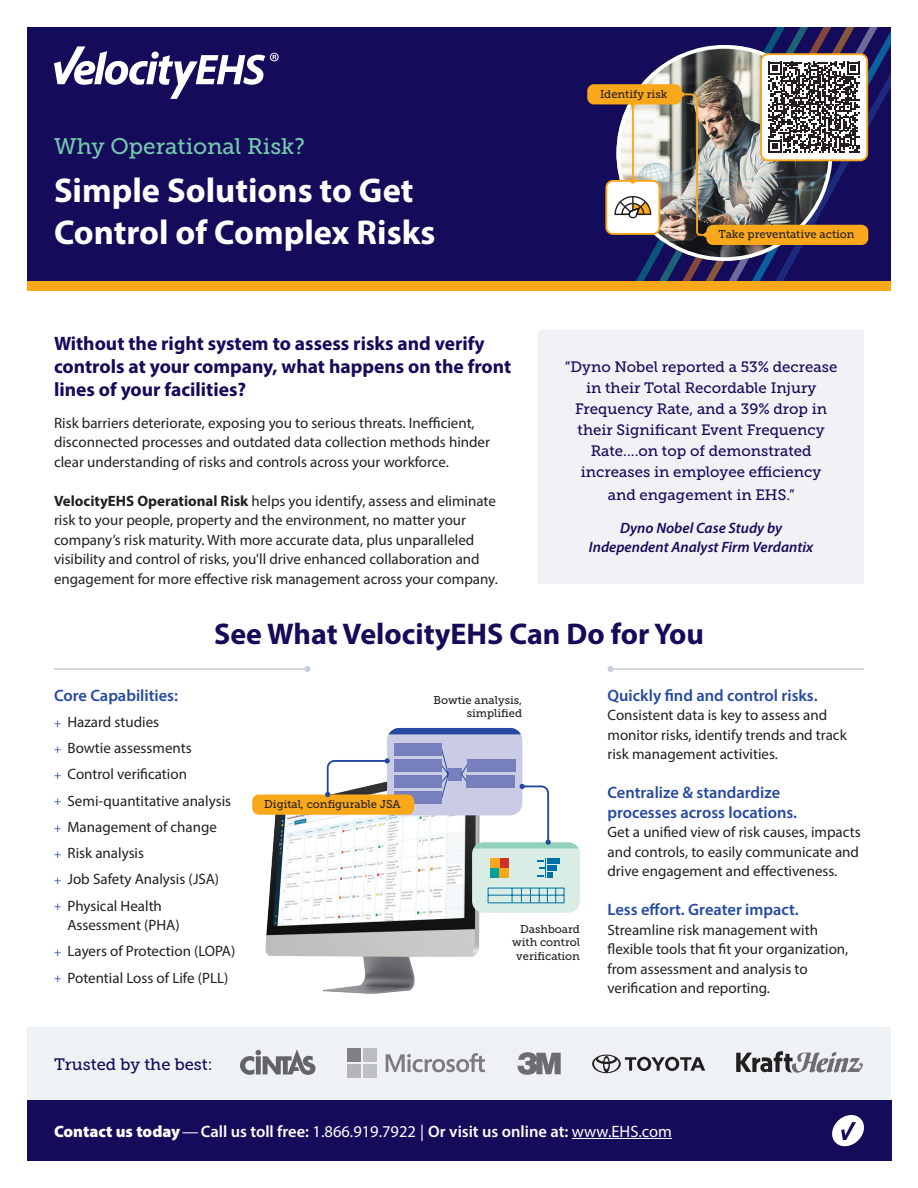
<style>
.page{position:relative;width:918px;height:1188px;background:#fff}
.page>*{position:absolute;margin:0;border:0;box-sizing:border-box;transform-origin:0 0}
.MASTHEAD__Title_23_Auto{font:700 34.5px/41.4px "Myriad Pro";color:#fff}
.BODY__Header_20_Auto_Text_Only__No_Masth{font:700 30px "Myriad Pro";color:#150b5b}
.MASTHEAD__Eyebrow_15_18{font:22.5px "Museo Slab 500";color:#73c8ac}
.BODY__Bold_Header_13_Auto{font:700 19.5px/23.4px "Myriad Pro";color:#150b5b}
.BODY___Subheader_11_11_Purple{font:600 16.5px/19.5px "Myriad Pro";color:#26499f}
.FRONT_FOOTER__CTA{font:600 16.5px "Myriad Pro";color:#fff}
.CALLOUT__Header_11_15_Indigo{font:16.5px "Museo Slab 500";color:#150b5b}
.BODY____Text_10_13_5{font:15px/19.5px "Myriad Pro";color:#231f20}
.CALLOUT__Header_11_15_Indigo-2{font:15px/21px "Museo Slab 500";color:#150b5b;text-align:center}
.CALLOUT__Author_Type-Italic_10_13{font:italic 600 15px/19.5px "Myriad Pro";color:#150b5b;text-align:center}
.LABELS__Graphic_Descriptions_7_5_Auto{font:11.25px/13.5px "Museo Slab 500";color:#231f20;text-align:right}
.s1{font-weight:700}
.s2{font-size:12px;color:#26499f}
.s3{font-weight:900}
.s4{font-weight:400}
</style>
<div class="page">
<div style="left:27px;top:27px;width:864px;height:264px;background:#150b5b"></div>
<svg style="left:54px;top:46px;width:225px;height:53px"></svg>
<div style="left:27px;top:282px;width:864px;height:9px;background:#f9a71b"></div>
<div style="left:587px;top:84px;width:95px;height:20px;background:#f9a71b;border-radius:7px"></div>
<div style="left:606px;top:181px;width:53px;height:53px;background:#fff;border-radius:7px"></div>
<div style="left:605px;top:180px;width:55px;height:55px;border:2px solid #f9a71b;border-radius:7px"></div>
<div style="left:538px;top:330px;width:326px;height:254px;background:#f2f1f6"></div>
<div style="left:28px;top:1100px;width:864px;height:61px;background:#150b5b"></div>
<svg style="left:832px;top:1115px;width:32px;height:31px"></svg>
<hr style="left:572px;top:1138px;width:100px;height:1px;background:#fff">
<img style="left:265px;top:815px;width:215px;height:179px">
<div style="left:387px;top:728px;width:135px;height:87px;background:#cacbe5;border-radius:12px"></div>
<svg style="left:389px;top:728px;width:132px;height:6px"></svg>
<div style="left:394px;top:743px;width:48px;height:13px;background:#787fbd"></div>
<div style="left:394px;top:759px;width:48px;height:13px;background:#787fbd"></div>
<div style="left:394px;top:775px;width:48px;height:13px;background:#787fbd"></div>
<div style="left:394px;top:791px;width:48px;height:13px;background:#787fbd"></div>
<div style="left:472px;top:842px;width:108px;height:71px;background:#d9ede5;border-radius:12px"></div>
<div style="left:547px;top:858px;width:13px;height:6px;background:#0071a6"></div>
<div style="left:547px;top:865px;width:9px;height:6px;background:#0071a6"></div>
<svg style="left:538px;top:858px;width:14px;height:20px"></svg>
<hr style="left:488px;top:903px;width:76px;height:1px;background:#0071a6">
<hr style="left:488px;top:888px;width:76px;height:1px;background:#0071a6">
<hr style="left:488px;top:895px;width:76px;height:1px;background:#0071a6">
<svg style="left:488px;top:889px;width:1px;height:14px"></svg>
<svg style="left:512px;top:889px;width:1px;height:14px"></svg>
<svg style="left:521px;top:889px;width:1px;height:14px"></svg>
<svg style="left:530px;top:889px;width:1px;height:14px"></svg>
<svg style="left:539px;top:889px;width:1px;height:14px"></svg>
<svg style="left:547px;top:889px;width:1px;height:14px"></svg>
<svg style="left:555px;top:889px;width:1px;height:14px"></svg>
<svg style="left:564px;top:888px;width:1px;height:15px"></svg>
<div style="left:490px;top:868px;width:10px;height:9px;background:#00a09e"></div>
<div style="left:500px;top:859px;width:9px;height:9px;background:#ce2f27"></div>
<div style="left:490px;top:859px;width:10px;height:9px;background:#f9a71b"></div>
<div style="left:500px;top:868px;width:9px;height:9px;background:#f9a71b"></div>
<div style="left:252px;top:794px;width:162px;height:21px;background:#f9a71b;border-radius:7px"></div>
<svg style="left:325px;top:758px;width:65px;height:39px"></svg>
<svg style="left:440px;top:747px;width:139px;height:102px"></svg>
<img style="left:614px;top:27px;width:277px;height:255px">
<hr style="left:54px;top:668px;width:254px;height:2px;background:#c5ceda">
<svg style="left:305px;top:666px;width:5px;height:6px"></svg>
<hr style="left:610px;top:668px;width:254px;height:2px;background:#c5ceda">
<svg style="left:608px;top:666px;width:5px;height:6px"></svg>
<div style="left:27px;top:1027px;width:864px;height:73px;background:#eef2f5"></div>
<svg style="left:240px;top:1049px;width:75px;height:26px"></svg>
<svg style="left:386px;top:1053px;width:99px;height:19px"></svg>
<div style="left:347px;top:1049px;width:14px;height:13px;background:#7f8184"></div>
<div style="left:363px;top:1049px;width:14px;height:13px;background:#bcbdc0"></div>
<div style="left:347px;top:1064px;width:14px;height:14px;background:#b4b5b8"></div>
<div style="left:363px;top:1064px;width:14px;height:14px;background:#bfc0c3"></div>
<svg style="left:518px;top:1052px;width:43px;height:23px"></svg>
<svg style="left:592px;top:1055px;width:113px;height:18px"></svg>
<svg style="left:736px;top:1051px;width:127px;height:22px"></svg>
<p class="MASTHEAD__Eyebrow_15_18" style="left:54px;top:134px;width:253px">Why Operational Risk?</p>
<p class="MASTHEAD__Title_23_Auto" style="left:54px;top:169px;width:383px">Simple Solutions to Get<br>Control of Complex Risks</p>
<p class="BODY__Bold_Header_13_Auto" style="left:54px;top:331px;width:459px">Without the right system to assess risks and verify controls at your company, what happens on the front lines of your facilities?</p>
<p class="BODY____Text_10_13_5" style="left:54px;top:412px;width:438px">Risk barriers deteriorate, exposing you to serious threats. Inefficient, disconnected processes and outdated data collection methods hinder clear understanding of risks and controls across your workforce.</p>
<p class="BODY____Text_10_13_5" style="left:54px;top:490px;width:445px"><span class="s1">VelocityEHS Operational Risk</span> helps you identify, assess and eliminate risk to your people, property and the environment, no matter your company’s risk maturity. With more accurate data, plus unparalleled visibility and control of risks, you'll drive enhanced collaboration and engagement for more effective risk management across your company.</p>
<p class="LABELS__Graphic_Descriptions_7_5_Auto" style="left:600px;top:87px;width:69px">Identify risk</p>
<p class="LABELS__Graphic_Descriptions_7_5_Auto" style="left:719px;top:228px;width:137px">Take preventative action</p>
<p class="CALLOUT__Header_11_15_Indigo-2" style="left:565px;top:357px;width:274px">“Dyno Nobel reported a 53% decrease in their Total Recordable Injury Frequency Rate, and a 39% drop in their Significant Event Frequency Rate....on top of demonstrated increases in employee efficiency</p>
<p class="CALLOUT__Header_11_15_Indigo-2" style="left:608px;top:484px;width:188px">and engagement in EHS.”</p>
<p class="CALLOUT__Author_Type-Italic_10_13" style="left:589px;top:518px;width:226px">Dyno Nobel Case Study by<br>Independent Analyst Firm Verdantix</p>
<p class="BODY__Header_20_Auto_Text_Only__No_Masth" style="left:214px;top:614px;width:491px">See What VelocityEHS Can Do for You</p>
<p class="BODY___Subheader_11_11_Purple" style="left:54px;top:685px;width:126px">Core Capabilities:</p>
<p class="BODY____Text_10_13_5" style="left:54px;top:712px;width:107px"><span class="s2">+</span> Hazard studies</p>
<p class="BODY____Text_10_13_5" style="left:54px;top:738px;width:139px"><span class="s2">+</span> Bowtie assessments</p>
<p class="BODY____Text_10_13_5" style="left:54px;top:764px;width:135px"><span class="s2">+</span> Control verification</p>
<p class="BODY____Text_10_13_5" style="left:54px;top:790px;width:179px"><span class="s2">+</span> Semi-quantitative analysis</p>
<p class="BODY____Text_10_13_5" style="left:54px;top:817px;width:165px"><span class="s2">+</span> Management of change</p>
<p class="BODY____Text_10_13_5" style="left:54px;top:843px;width:92px"><span class="s2">+</span> Risk analysis</p>
<p class="BODY____Text_10_13_5" style="left:54px;top:869px;width:167px"><span class="s2">+</span> Job Safety Analysis (JSA)</p>
<p class="BODY____Text_10_13_5" style="left:68px;top:895px;width:114px;text-indent:-14px"><span class="s2">+</span> Physical Health<br>Assessment (PHA)</p>
<p class="BODY____Text_10_13_5" style="left:54px;top:941px;width:183px"><span class="s2">+</span> Layers of Protection (LOPA)</p>
<p class="BODY____Text_10_13_5" style="left:54px;top:967px;width:176px"><span class="s2">+</span> Potential Loss of Life (PLL)</p>
<p class="CALLOUT__Header_11_15_Indigo" style="left:54px;top:1055px;width:160px">Trusted by the best:</p>
<p class="LABELS__Graphic_Descriptions_7_5_Auto" style="left:264px;top:798px;width:138px">Digital, configurable JSA</p>
<p class="LABELS__Graphic_Descriptions_7_5_Auto" style="left:434px;top:693px;width:90px">Bowtie analysis, simplified</p>
<p class="LABELS__Graphic_Descriptions_7_5_Auto" style="left:512px;top:922px;width:69px">Dashboard with control verification</p>
<p class="BODY___Subheader_11_11_Purple" style="left:608px;top:685px;width:212px">Quickly find and control risks.</p>
<p class="BODY____Text_10_13_5" style="left:608px;top:705px;width:241px">Consistent data is key to assess and monitor risks, identify trends and track risk management activities.</p>
<p class="BODY___Subheader_11_11_Purple" style="left:608px;top:782px;width:191px">Centralize &amp; standardize processes across locations.</p>
<p class="BODY____Text_10_13_5" style="left:608px;top:822px;width:255px;text-align:justify">Get a unified view of risk causes, impacts and controls, to easily communicate and drive engagement and effectiveness.</p>
<p class="BODY___Subheader_11_11_Purple" style="left:608px;top:899px;width:193px">Less effort. Greater impact.</p>
<p class="BODY____Text_10_13_5" style="left:608px;top:919px;width:242px">Streamline risk management with flexible tools that fit your organization, from assessment and analysis to verification and reporting.</p>
<p class="FRONT_FOOTER__CTA" style="left:54px;top:1121px;width:620px"><span class="s3">Contact us today</span><span class="s4">—</span>Call us toll free: <span class="s4">1.866.919.7922 |</span> Or visit us online at: <span class="s4">www.EHS.com</span></p>
</div>
